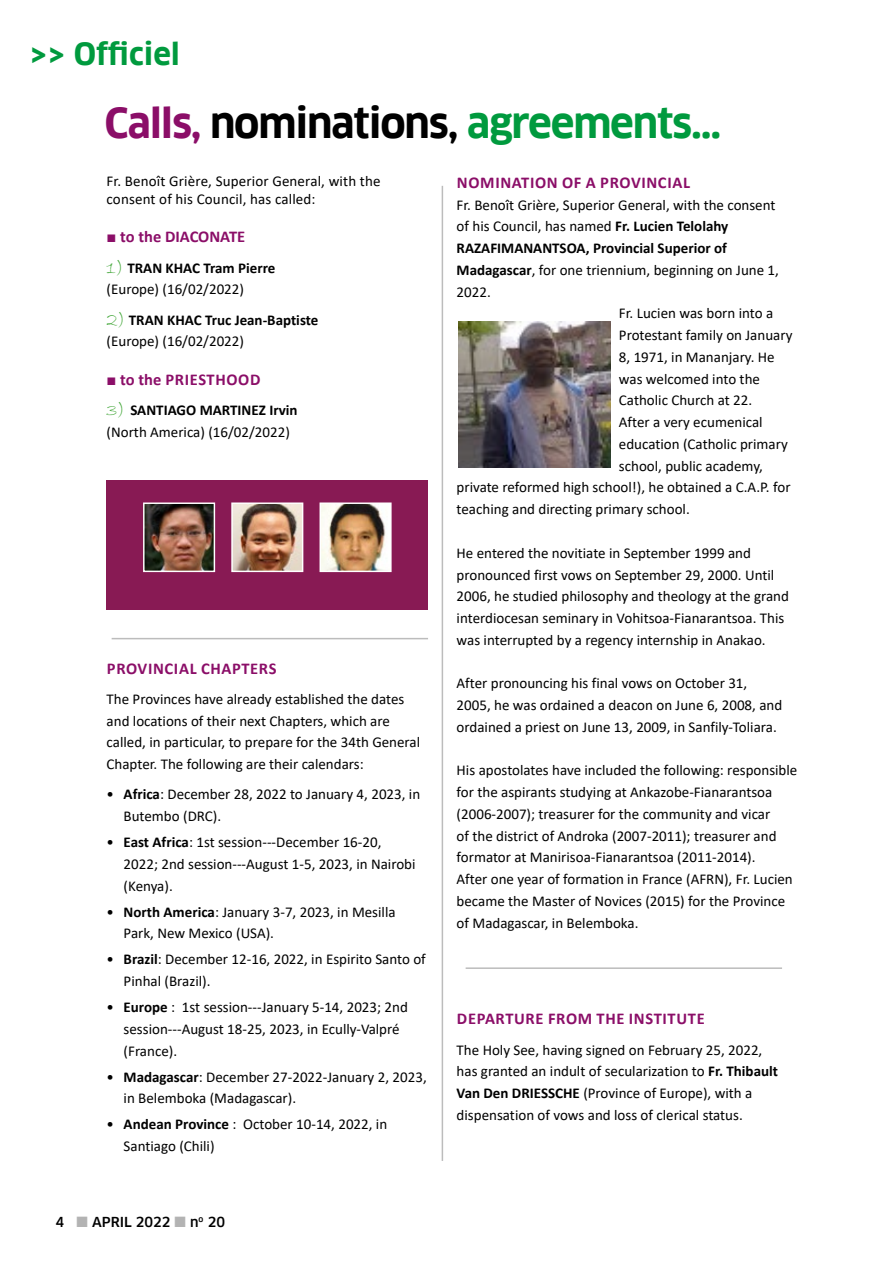
<style>
.page{position:relative;width:893px;height:1263px;background:#fff}
.page>*{position:absolute;margin:0;border:0;box-sizing:border-box;transform-origin:0 0}
.t1{font:700 40.5px "Clan";letter-spacing:-.03em;color:#009a3e}
.t2{font:700 30px "Clan";color:#009a3e}
.t3{font:700 16.5px "Calibri";letter-spacing:.04em;color:#8b0e68}
.t4{font:700 16.5px "Calibri";color:#8b0e68}
.t5{font:15px/21.8px "Calibri";color:#000}
.t6{font:700 15px/21.8px "Calibri";color:#000}
.t7{font:500 13.5px "Clan";color:#000}
.s1{color:#8b0e68}
.s2{color:#000}
.s3{font-weight:700}
.s4{font-family:"Times New Roman";font-weight:400}
.s5{font-family:"Bradley Hand ITC";font-size:19.5px;color:#3fa535}
.s6{font-family:"Bradley Hand ITC";font-weight:400;font-size:19.5px;color:#3fa535}
.s7{font-weight:400}
.s8{color:#b3b3b3}
</style>
<div class="page">
<div style="left:107px;top:481px;width:321px;height:129px;background:#881a54"></div>
<img style="left:145px;top:504px;width:68px;height:66px">
<div style="left:143px;top:502px;width:72px;height:70px;border:1px solid #fff"></div>
<img style="left:233px;top:504px;width:68px;height:66px">
<div style="left:231px;top:502px;width:72px;height:70px;border:1px solid #fff"></div>
<img style="left:322px;top:504px;width:68px;height:66px">
<div style="left:320px;top:502px;width:72px;height:70px;border:1px solid #fff"></div>
<hr style="left:442px;top:186px;width:1px;height:975px;background:#bcbcbc">
<hr style="left:112px;top:638px;width:316px;height:1px;background:#bcbcbc">
<hr style="left:466px;top:967px;width:316px;height:2px;background:#bcbcbc">
<img style="left:458px;top:322px;width:152px;height:145px">
<h2 class="t2" style="left:30px;top:37px;width:152px">&gt;&gt; Officiel</h2>
<h1 class="t1" style="left:105px;top:101px;width:618px"><span class="s1">Calls,</span> <span class="s2">nominations,</span> agreements...</h1>
<p class="t3" style="left:457px;top:171px;width:235px">NOMINATION OF A PROVINCIAL</p>
<p class="t5" style="left:457px;top:193px;width:320px">Fr. Benoît Grière, Superior General, with the consent</p>
<p class="t5" style="left:457px;top:215px;width:273px">of his Council, has named <span class="s3">Fr. Lucien Telolahy</span></p>
<p class="t6" style="left:457px;top:237px;width:272px">RAZAFIMANANTSOA, Provincial Superior of</p>
<p class="t5" style="left:457px;top:259px;width:324px"><span class="s3">Madagascar</span>, for one triennium, beginning on June 1,</p>
<p class="t5" style="left:457px;top:280px;width:36px">2022.</p>
<p class="t5" style="left:619px;top:302px;width:156px">Fr. Lucien was born into a</p>
<p class="t5" style="left:619px;top:324px;width:175px">Protestant family on January</p>
<p class="t5" style="left:619px;top:346px;width:157px">8, 1971, in Mananjary. He</p>
<p class="t5" style="left:619px;top:367px;width:143px">was welcomed into the</p>
<p class="t5" style="left:619px;top:389px;width:135px">Catholic Church at 22.</p>
<p class="t5" style="left:619px;top:411px;width:145px">After a very ecumenical</p>
<p class="t5" style="left:619px;top:433px;width:170px">education (Catholic primary</p>
<p class="t5" style="left:619px;top:454px;width:145px">school, public academy,</p>
<p class="t5" style="left:457px;top:476px;width:335px">private reformed high school!), he obtained a C.A.P. for</p>
<p class="t5" style="left:457px;top:498px;width:235px">teaching and directing primary school.</p>
<p class="t5" style="left:457px;top:541px;width:334px">He entered the novitiate in September 1999 and pronounced first vows on September 29, 2000. Until 2006, he studied philosophy and theology at the grand interdiocesan seminary in Vohitsoa-Fianarantsoa. This was interrupted by a regency internship in Anakao.</p>
<p class="t5" style="left:457px;top:672px;width:327px">After pronouncing his final vows on October 31,<br>2005, he was ordained a deacon on June 6, 2008, and ordained a priest on June 13, 2009, in Sanfily-Toliara.</p>
<p class="t5" style="left:457px;top:759px;width:342px">His apostolates have included the following: responsible for the aspirants studying at Ankazobe-Fianarantsoa (2006-2007); treasurer for the community and vicar<br>of the district of Androka (2007-2011); treasurer and formator at Manirisoa-Fianarantsoa (2011-2014).<br>After one year of formation in France (AFRN), Fr. Lucien became the Master of Novices (2015) for the Province of Madagascar, in Belemboka.</p>
<p class="t5" style="left:107px;top:171px;width:275px;line-height:18px">Fr. Benoît Grière, Superior General, with the consent of his Council, has called:</p>
<p class="t4" style="left:107px;top:225px;width:140px"><span class="s4">■</span> to the DIACONATE</p>
<p class="t5" style="left:107px;top:256px;width:170px"><span class="s5">1)</span> <span class="s3">TRAN KHAC Tram Pierre </span>(Europe) (16/02/2022)</p>
<p class="t6" style="left:107px;top:308px;width:213px"><span class="s6">2)</span> TRAN KHAC Truc Jean-Baptiste <span class="s7">(Europe) (16/02/2022)</span></p>
<p class="t3" style="left:107px;top:368px;width:155px"><span class="s4">■</span> to the PRIESTHOOD</p>
<p class="t5" style="left:107px;top:399px;width:193px"><span class="s5">3)</span> <span class="s3">SANTIAGO MARTINEZ Irvin </span>(North America) (16/02/2022)</p>
<p class="t3" style="left:107px;top:656px;width:171px">PROVINCIAL CHAPTERS</p>
<p class="t5" style="left:107px;top:688px;width:315px">The Provinces have already established the dates and locations of their next Chapters, which are called, in particular, to prepare for the 34th General Chapter. The following are their calendars:</p>
<p class="t5" style="left:124px;top:783px;width:298px;text-indent:-17px">• <span class="s3">Africa</span>: December 28, 2022 to January 4, 2023, in<br>Butembo (DRC).</p>
<p class="t5" style="left:124px;top:831px;width:293px;text-indent:-17px">• <span class="s3">East Africa</span>: 1st session---December 16-20,<br>2022; 2nd session---August 1-5, 2023, in Nairobi (Kenya).</p>
<p class="t5" style="left:124px;top:900px;width:274px;text-indent:-17px">• <span class="s3">North America</span>: January 3-7, 2023, in Mesilla<br>Park, New Mexico (USA).</p>
<p class="t5" style="left:124px;top:948px;width:304px;text-indent:-17px">• <span class="s3">Brazil</span>: December 12-16, 2022, in Espirito Santo of<br>Pinhal (Brazil).</p>
<p class="t5" style="left:124px;top:996px;width:286px;text-indent:-17px">• <span class="s3">Europe</span> : 1st session---January 5-14, 2023; 2nd session---August 18-25, 2023, in Ecully-Valpré (France).</p>
<p class="t5" style="left:124px;top:1065px;width:305px;text-indent:-17px">• <span class="s3">Madagascar</span>: December 27-2022-January 2, 2023, in Belemboka (Madagascar).</p>
<p class="t5" style="left:124px;top:1113px;width:265px;text-indent:-17px">• <span class="s3">Andean Province</span> : October 10-14, 2022, in<br>Santiago (Chili)</p>
<p class="t3" style="left:457px;top:1007px;width:249px">DEPARTURE FROM THE INSTITUTE</p>
<p class="t5" style="left:457px;top:1038px;width:323px">The Holy See, having signed on February 25, 2022, has granted an indult of secularization to <span class="s3">Fr. Thibault Van Den DRIESSCHE</span> (Province of Europe), with a dispensation of vows and loss of clerical status.</p>
<p class="t7" style="left:56px;top:1214px;width:10px">4</p>
<p class="t7" style="left:77px;top:1214px;width:150px"><span class="s8">■</span> APRIL 2022 <span class="s8">■</span> n<sup>o</sup> 20</p>
</div>
